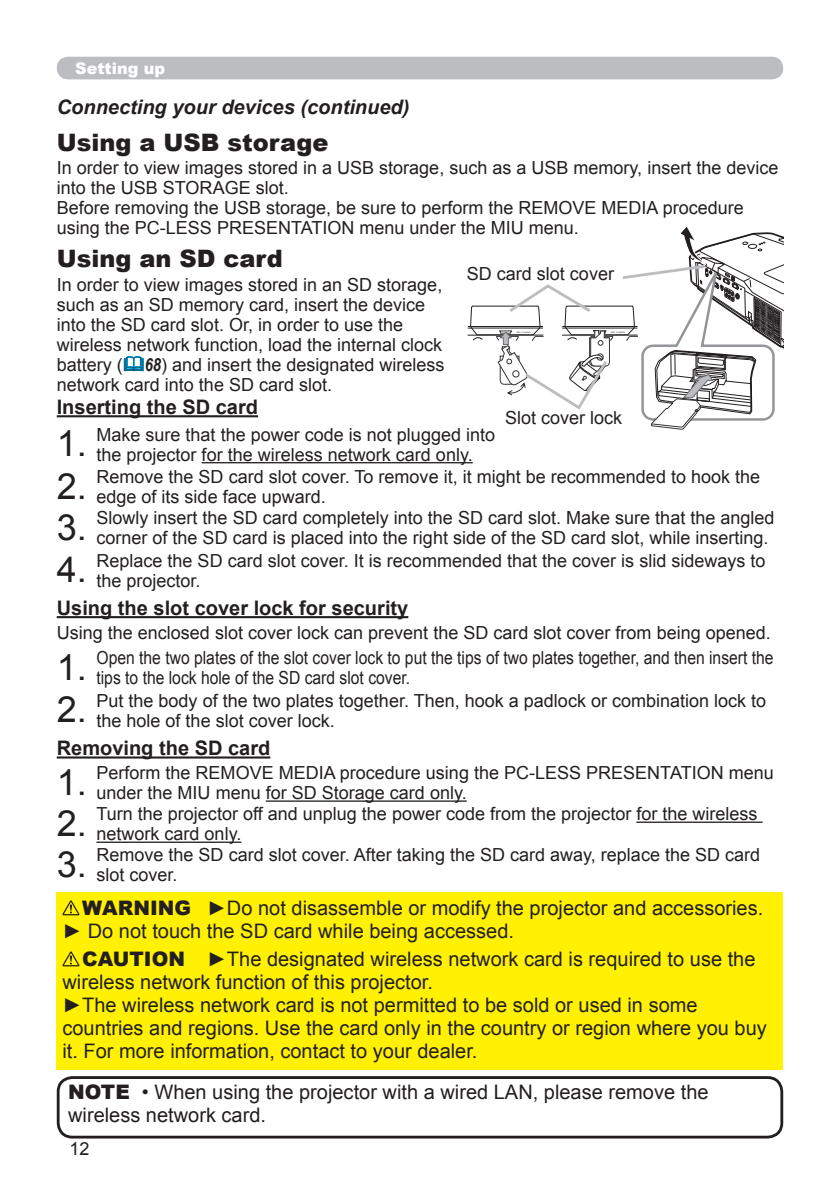
<style>
.page{position:relative;width:840px;height:1191px;background:#fff}
.page>*{position:absolute;margin:0;border:0;box-sizing:border-box;transform-origin:0 0}
.t1{font:900 24px "Arial";color:#231f20}
.t2{font:20px/23px "Arial";color:#231f20}
.t3{font:700 20px "Arial";color:#231f20}
.t4{font:italic 700 20px "Arial";color:#231f20}
.t5{font:900 20px "Arial";color:#231f20}
.t6{font:18px/20px "Arial";color:#231f20}
.t7{font:18px/20px "Arial";color:#231f20;scale:.87 1}
.t8{font:900 16px "Arial";color:#fff}
.s1{font-family:"Arial Narrow";font-weight:700;font-style:italic}
.s2{font-size:36px}
</style>
<div class="page">
<div style="left:57px;top:57px;width:725px;height:22px;background:#bcbdc0;border-radius:11px"></div>
<hr style="left:57px;top:415px;width:201px;height:2px;background:#231f20">
<hr style="left:201px;top:462px;width:271px;height:1px;background:#231f20">
<hr style="left:57px;top:616px;width:351px;height:2px;background:#231f20">
<hr style="left:57px;top:756px;width:213px;height:2px;background:#231f20">
<hr style="left:265px;top:800px;width:201px;height:1px;background:#231f20">
<hr style="left:636px;top:821px;width:126px;height:2px;background:#231f20">
<hr style="left:96px;top:841px;width:145px;height:2px;background:#231f20">
<svg style="left:467px;top:226px;width:315px;height:203px"></svg>
<div style="left:57px;top:1076px;width:725px;height:62px;border:3px solid #231f20;border-radius:14px"></div>
<div style="left:57px;top:891px;width:725px;height:178px;background:#fff101"></div>
<svg style="left:62px;top:900px;width:17px;height:15px"></svg>
<svg style="left:62px;top:951px;width:17px;height:15px"></svg>
<svg style="left:123px;top:356px;width:21px;height:16px"></svg>
<p class="t8" style="left:75px;top:57px;width:91px">Setting up</p>
<p class="t4" style="left:57px;top:94px;width:354px">Connecting your devices (continued)</p>
<h1 class="t1" style="left:57px;top:125px;width:273px">Using a USB storage</h1>
<p class="t6" style="left:57px;top:158px;width:722px">In order to view images stored in a USB storage, such as a USB memory, insert the device into the USB STORAGE slot.<br>Before removing the USB storage, be sure to perform the REMOVE MEDIA procedure using the PC-LESS PRESENTATION menu under the MIU menu.</p>
<h1 class="t1" style="left:57px;top:241px;width:227px">Using an SD card</h1>
<p class="t6" style="left:466px;top:263px;width:149px">SD card slot cover</p>
<p class="t6" style="left:57px;top:274px;width:389px">In order to view images stored in an SD storage, such as an SD memory card, insert the device into the SD card slot. Or, in order to use the wireless network function, load the internal clock battery ( <span class="s1">68</span>) and insert the designated wireless network card into the SD card slot.</p>
<p class="t3" style="left:57px;top:394px;width:203px">Inserting the SD card</p>
<p class="t6" style="left:505px;top:408px;width:119px">Slot cover lock</p>
<p class="t6" style="left:96px;top:425px;width:400px;text-indent:-40px"><span class="s2">1.</span> Make sure that the power code is not plugged into the projector for the wireless network card only.</p>
<p class="t6" style="left:96px;top:467px;width:664px;text-indent:-40px"><span class="s2">2.</span> Remove the SD card slot cover. To remove it, it might be recommended to hook the edge of its side face upward.</p>
<p class="t6" style="left:96px;top:508px;width:679px;text-indent:-40px"><span class="s2">3.</span> Slowly insert the SD card completely into the SD card slot. Make sure that the angled corner of the SD card is placed into the right side of the SD card slot, while inserting.</p>
<p class="t6" style="left:96px;top:551px;width:670px;text-indent:-40px"><span class="s2">4.</span> Replace the SD card slot cover. It is recommended that the cover is slid sideways to the projector.</p>
<p class="t3" style="left:57px;top:595px;width:353px">Using the slot cover lock for security</p>
<p class="t7" style="left:96px;top:648px;width:779px;text-indent:-40px"><span class="s2">1.</span> Open the two plates of the slot cover lock to put the tips of two plates together, and then insert the tips to the lock hole of the SD card slot cover.</p>
<p class="t6" style="left:96px;top:690px;width:671px;text-indent:-40px"><span class="s2">2.</span> Put the body of the two plates together. Then, hook a padlock or combination lock to the hole of the slot cover lock.</p>
<p class="t6" style="left:57px;top:622px;width:715px">Using the enclosed slot cover lock can prevent the SD card slot cover from being opened.</p>
<p class="t3" style="left:57px;top:735px;width:215px">Removing the SD card</p>
<p class="t6" style="left:96px;top:763px;width:678px;text-indent:-40px"><span class="s2">1.</span> Perform the REMOVE MEDIA procedure using the PC-LESS PRESENTATION menu under the MIU menu for SD Storage card only.</p>
<p class="t6" style="left:96px;top:804px;width:662px;text-indent:-40px"><span class="s2">2.</span> Turn the projector off and unplug the power code from the projector for the wireless network card only.</p>
<p class="t6" style="left:96px;top:845px;width:664px;text-indent:-40px"><span class="s2">3.</span> Remove the SD card slot cover. After taking the SD card away, replace the SD card slot cover.</p>
<p class="t2" style="left:62px;top:896px;width:702px;text-indent:145px">►Do not disassemble or modify the projector and accessories. ► Do not touch the SD card while being accessed.</p>
<p class="t5" style="left:82px;top:893px;width:110px">WARNING</p>
<p class="t2" style="left:62px;top:947px;width:705px;text-indent:145px">►The designated wireless network card is required to use the wireless network function of this projector.<br>►The wireless network card is not permitted to be sold or used in some countries and regions. Use the card only in the country or region where you buy it. For more information, contact to your dealer.</p>
<p class="t5" style="left:82px;top:944px;width:104px">CAUTION</p>
<p class="t5" style="left:68px;top:1077px;width:63px">NOTE</p>
<p class="t2" style="left:68px;top:1080px;width:641px;text-indent:74px">• When using the projector with a wired LAN, please remove the wireless network card.</p>
<p class="t6" style="left:69px;top:1139px;width:10px">12</p>
</div>
